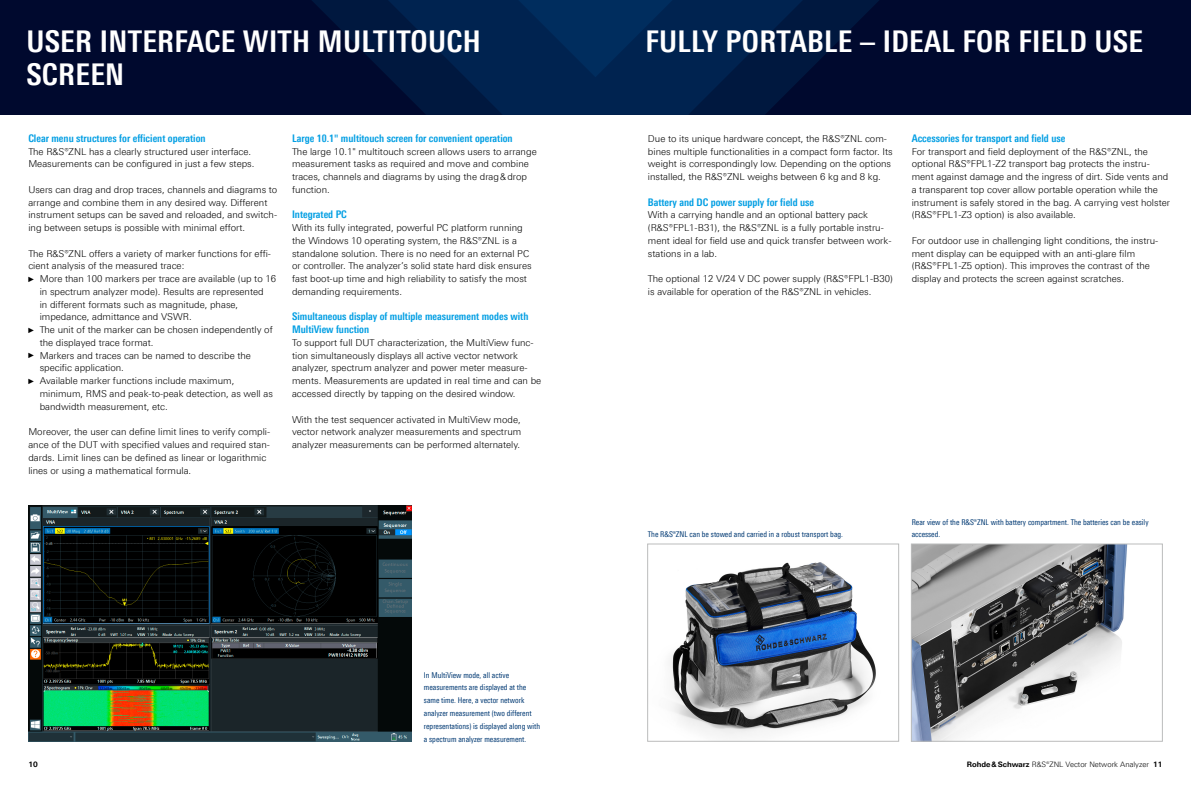
<style>
.page{position:relative;width:1191px;height:794px;background:#fff}
.page>*{position:absolute;margin:0;border:0;box-sizing:border-box;transform-origin:0 0}
.Seiten_Headline_30Pt{font:700 30px/33px "Linotype Univers 620 Cn";letter-spacing:.01em;color:#fff}
.Absatzfett_cyan{font:700 10.5px/12.8px "Linotype Univers 620 Cn";color:#009ee3}
.Haupttext_ohne_Absta{font:300 9.5px/12.8px "Linotype Univers 330";color:#000}
.Haupttext{font:300 9.5px/12.8px "Linotype Univers 330";color:#000}
.Bildunterschrift{font:8px/12.8px "Linotype Univers 420 Cn";color:#003973}
.t1{font:300 7.5px "Linotype Univers 330";color:#000}
.t2{font:700 7.5px "Linotype Univers 630";color:#000}
.s1{font-family:"Arial Narrow";font-weight:400;font-size:7.6px}
.s2{font-family:"Linotype Univers 630";font-weight:700}
</style>
<div class="page">
<div style="left:0;top:0;width:1191px;height:115px;background:#00092e"></div>
<svg style="left:312px;top:0;width:567px;height:76px;fill:#00173e"></svg>
<svg style="left:388px;top:0;width:415px;height:115px;background:#001e48"></svg>
<svg style="left:518px;top:0;width:154px;height:77px;background:#002857"></svg>
<img style="left:913px;top:546px;width:215px;height:193px">
<div style="left:911px;top:544px;width:251px;height:197px;border:1px solid #bbbcbc"></div>
<img style="left:670px;top:562px;width:206px;height:174px">
<div style="left:647px;top:544px;width:252px;height:197px;border:1px solid #bbbcbc"></div>
<img style="left:28px;top:505px;width:383px;height:236px">
<p class="Seiten_Headline_30Pt" style="left:26px;top:25px;width:456px">USER INTERFACE WITH MULTITOUCH<br>SCREEN</p>
<p class="Absatzfett_cyan" style="left:28px;top:132px;width:179px">Clear menu structures for efficient operation</p>
<p class="Haupttext_ohne_Absta" style="left:28px;top:145px;width:228px">The R&amp;S®ZNL has a clearly structured user interface.<br>Measurements can be configured in just a few steps.</p>
<p class="Haupttext" style="left:28px;top:183px;width:250px">Users can drag and drop traces, channels and diagrams to arrange and combine them in any desired way. Different instrument setups can be saved and reloaded, and switch&shy;ing between setups is possible with minimal effort.</p>
<p class="Haupttext" style="left:28px;top:247px;width:244px">The R&amp;S®ZNL offers a variety of marker functions for effi&shy;cient analysis of the measured trace:</p>
<p class="Haupttext_ohne_Absta" style="left:40px;top:272px;width:238px;text-indent:-11px"><span class="s1">►</span> More than 100 markers per trace are available (up to 16 in spectrum analyzer mode). Results are represented<br>in different formats such as magnitude, phase, impedance, admittance and VSWR.</p>
<p class="Haupttext_ohne_Absta" style="left:40px;top:323px;width:234px;text-indent:-11px"><span class="s1">►</span> The unit of the marker can be chosen independently of the displayed trace format.</p>
<p class="Haupttext_ohne_Absta" style="left:40px;top:349px;width:213px;text-indent:-11px"><span class="s1">►</span> Markers and traces can be named to describe the specific application.</p>
<p class="Haupttext_ohne_Absta" style="left:40px;top:374px;width:235px;text-indent:-11px"><span class="s1">►</span> Available marker functions include maximum, minimum, RMS and peak-to-peak detection, as well as bandwidth measurement, etc.</p>
<p class="Haupttext" style="left:28px;top:425px;width:243px">Moreover, the user can define limit lines to verify compli&shy;ance of the DUT with specified values and required stan&shy;dards. Limit lines can be defined as linear or logarithmic lines or using a mathematical formula.</p>
<p class="Absatzfett_cyan" style="left:292px;top:132px;width:222px">Large 10.1" multitouch screen for convenient operation</p>
<p class="Haupttext_ohne_Absta" style="left:292px;top:145px;width:246px">The large 10.1" multitouch screen allows users to arrange measurement tasks as required and move and combine traces, channels and diagrams by using the drag&amp;drop function.</p>
<p class="Absatzfett_cyan" style="left:292px;top:208px;width:56px">Integrated PC</p>
<p class="Haupttext_ohne_Absta" style="left:292px;top:221px;width:241px">With its fully integrated, powerful PC platform running the Windows 10 operating system, the R&amp;S®ZNL is a standalone solution. There is no need for an external PC or controller. The analyzer’s solid state hard disk ensures fast boot-up time and high reliability to satisfy the most demanding requirements.</p>
<p class="Absatzfett_cyan" style="left:292px;top:310px;width:238px">Simultaneous display of multiple measurement modes with<br>MultiView function</p>
<p class="Haupttext_ohne_Absta" style="left:292px;top:336px;width:251px">To support full DUT characterization, the MultiView func&shy;tion simultaneously displays all active vector network analyzer, spectrum analyzer and power meter measure&shy;ments. Measurements are updated in real time and can be accessed directly by tapping on the desired window.</p>
<p class="Haupttext" style="left:292px;top:412px;width:231px;text-align:justify">With the test sequencer activated in MultiView mode, vector network analyzer measurements and spectrum analyzer measurements can be performed alternately.</p>
<p class="Bildunterschrift" style="left:424px;top:668px;width:118px">In MultiView mode, all active measurements are displayed at the same time. Here, a vector network analyzer measurement (two different representations) is displayed along with a spectrum analyzer measurement.</p>
<p class="Seiten_Headline_30Pt" style="left:645px;top:25px;width:499px">FULLY PORTABLE – IDEAL FOR FIELD USE</p>
<p class="Haupttext" style="left:648px;top:132px;width:246px">Due to its unique hardware concept, the R&amp;S®ZNL com&shy;bines multiple functionalities in a compact form factor. Its weight is correspondingly low. Depending on the options installed, the R&amp;S®ZNL weighs between 6 kg and 8 kg.</p>
<p class="Absatzfett_cyan" style="left:648px;top:195px;width:168px">Battery and DC power supply for field use</p>
<p class="Haupttext_ohne_Absta" style="left:648px;top:208px;width:245px">With a carrying handle and an optional battery pack (R&amp;S®FPL1-B31), the R&amp;S®ZNL is a fully portable instru&shy;ment ideal for field use and quick transfer between work&shy;stations in a lab.</p>
<p class="Haupttext" style="left:648px;top:272px;width:246px">The optional 12 V/24 V DC power supply (R&amp;S®FPL1-B30) is available for operation of the R&amp;S®ZNL in vehicles.</p>
<p class="Absatzfett_cyan" style="left:911px;top:132px;width:155px">Accessories for transport and field use</p>
<p class="Haupttext_ohne_Absta" style="left:911px;top:145px;width:260px">For transport and field deployment of the R&amp;S®ZNL, the optional R&amp;S®FPL1-Z2 transport bag protects the instru&shy;ment against damage and the ingress of dirt. Side vents and a transparent top cover allow portable operation while the instrument is safely stored in the bag. A carrying vest holster (R&amp;S®FPL1-Z3 option) is also available.</p>
<p class="Haupttext" style="left:911px;top:234px;width:248px">For outdoor use in challenging light conditions, the instru&shy;ment display can be equipped with an anti-glare film (R&amp;S®FPL1-Z5 option). This improves the contrast of the display and protects the screen against scratches.</p>
<p class="Bildunterschrift" style="left:648px;top:528px;width:196px">The R&amp;S®ZNL can be stowed and carried in a robust transport bag.</p>
<p class="Bildunterschrift" style="left:911px;top:515px;width:238px">Rear view of the R&amp;S®ZNL with battery compartment. The batteries can be easily accessed.</p>
<p class="t2" style="left:28px;top:760px;width:11px">10</p>
<p class="t1" style="left:967px;top:760px;width:197px"><span class="s2">Rohde&amp;Schwarz</span> R&amp;S®ZNL Vector Network Analyzer <span class="s2">11</span></p>
</div>
